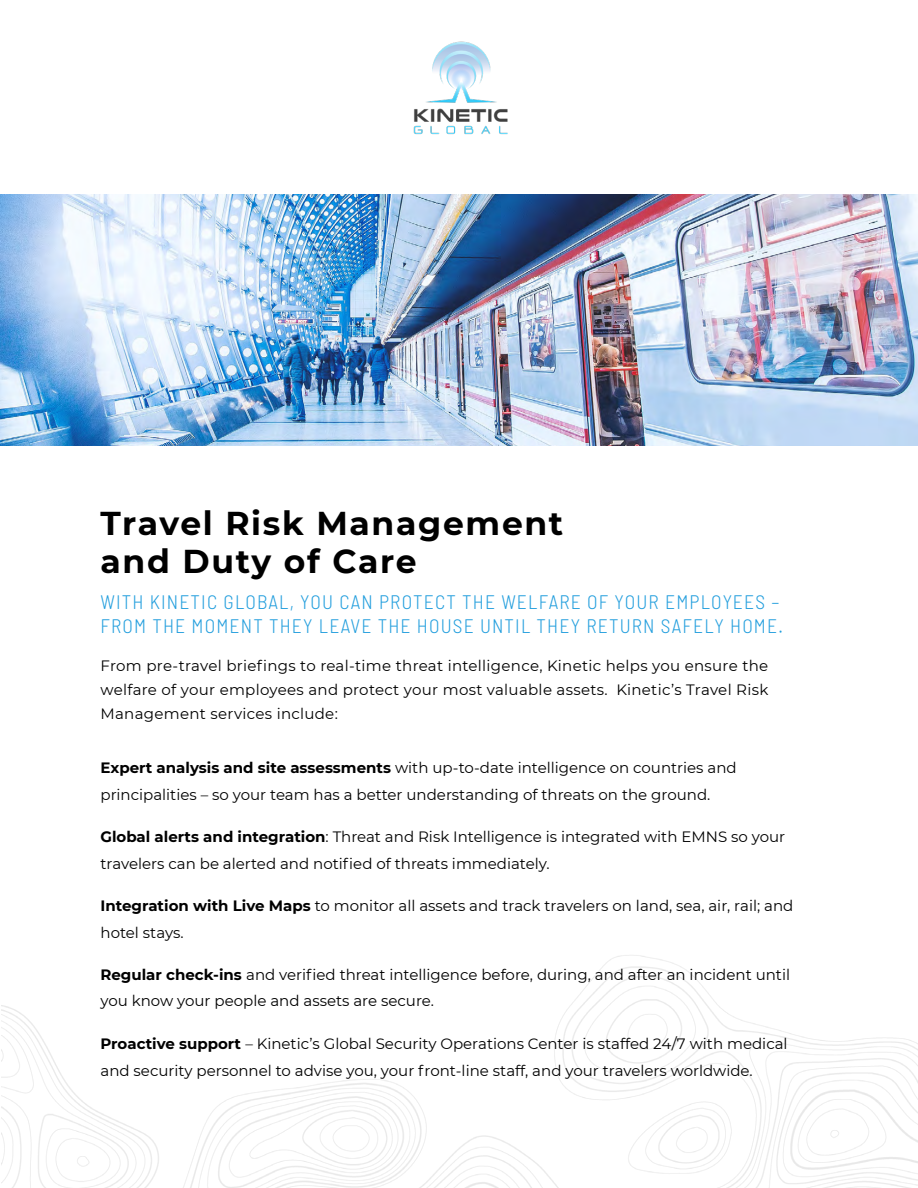
<style>
.page{position:relative;width:918px;height:1188px;background:#fff}
.page>*{position:absolute;margin:0;border:0;box-sizing:border-box;transform-origin:0 0}
.t1{font:700 33px/37.5px "Montserrat";letter-spacing:.05em;color:#000}
.t2{font:300 semi-condensed 19.5px/24px "Barlow";letter-spacing:.06em;color:#229edd}
.t3{font:15px/27px "Montserrat";color:#000}
.s1{font-weight:700}
</style>
<div class="page">
<img style="left:413px;top:41px;width:95px;height:94px">
<img style="left:1px;top:955px;width:917px;height:233px">
<img style="left:0;top:194px;width:918px;height:252px">
<h1 class="t1" style="left:100px;top:503px;width:464px">Travel Risk Management and Duty of Care</h1>
<h2 class="t2" style="left:100px;top:589px;width:684px">WITH KINETIC GLOBAL, YOU CAN PROTECT THE WELFARE OF YOUR EMPLOYEES –<br>FROM THE MOMENT THEY LEAVE THE HOUSE UNTIL THEY RETURN SAFELY HOME.</h2>
<p class="t3" style="left:100px;top:653px;width:669px;line-height:24px;text-align:justify">From pre-travel briefings to real-time threat intelligence, Kinetic helps you ensure the welfare of your employees and protect your most valuable assets. Kinetic’s Travel Risk Management services include:</p>
<p class="t3" style="left:100px;top:753px;width:638px"><span class="s1">Expert analysis and site assessments</span> with up-to-date intelligence on countries and principalities – so your team has a better understanding of threats on the ground.</p>
<p class="t3" style="left:100px;top:822px;width:686px"><span class="s1">Global alerts and integration</span>: Threat and Risk Intelligence is integrated with EMNS so your travelers can be alerted and notified of threats immediately.</p>
<p class="t3" style="left:100px;top:891px;width:694px"><span class="s1">Integration with Live Maps</span> to monitor all assets and track travelers on land, sea, air, rail; and hotel stays.</p>
<p class="t3" style="left:100px;top:960px;width:691px"><span class="s1">Regular check-ins</span> and verified threat intelligence before, during, and after an incident until you know your people and assets are secure.</p>
<p class="t3" style="left:100px;top:1029px;width:689px"><span class="s1">Proactive support</span> – Kinetic’s Global Security Operations Center is staffed 24/7 with medical and security personnel to advise you, your front-line staff, and your travelers worldwide.</p>
</div>
